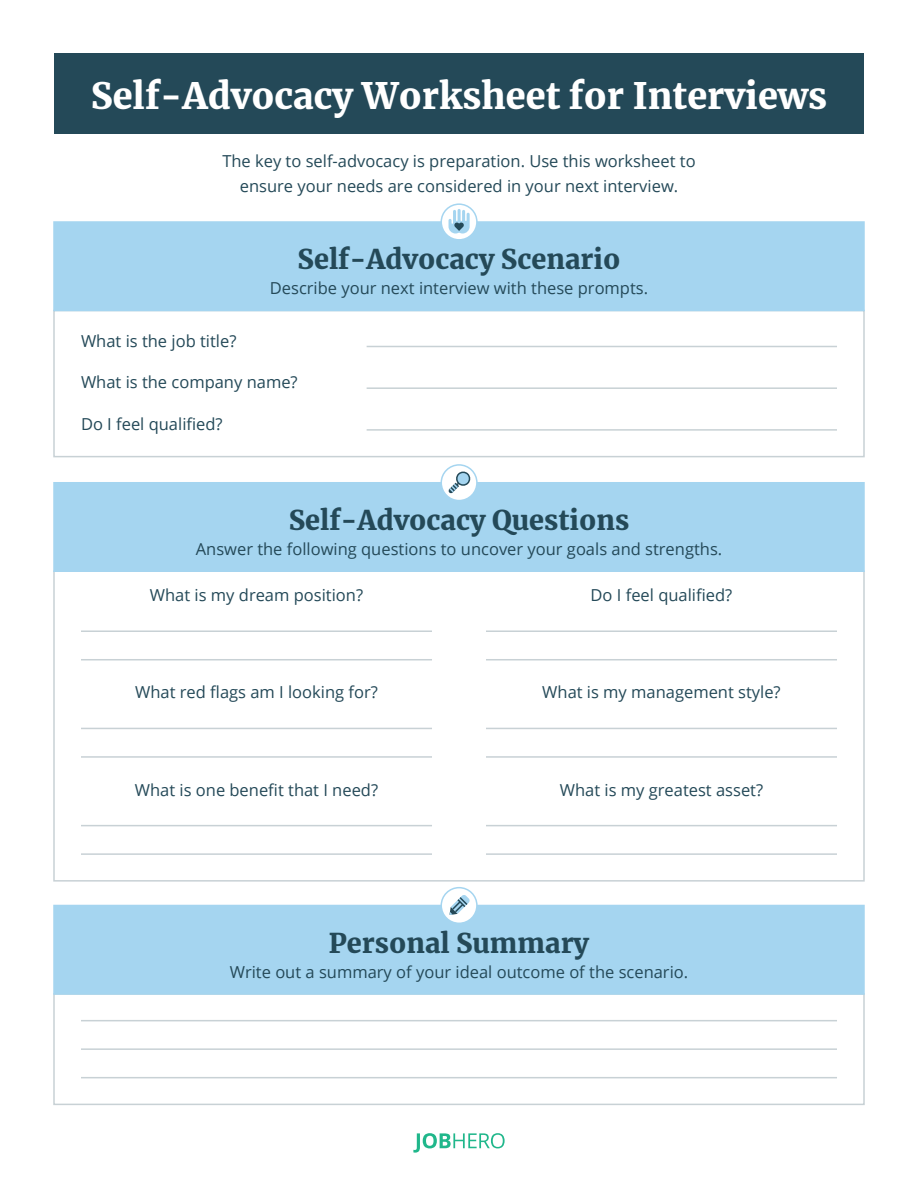
<style>
.page{position:relative;width:918px;height:1188px;background:#fff}
.page>*{position:absolute;margin:0;border:0;box-sizing:border-box;transform-origin:0 0}
.t1{font:900 36px "Merriweather";color:#fff}
.t2{font:900 27px "Merriweather";color:#244958}
.t3{font:16.5px/25.2px "Open Sans";color:#244958;text-align:center}
</style>
<div class="page">
<svg style="left:413px;top:1133px;width:92px;height:20px"></svg>
<div style="left:53px;top:993px;width:812px;height:112px;border:2px solid #c8d1d5"></div>
<hr style="left:81px;top:1048px;width:756px;height:2px;background:#c8d1d5">
<hr style="left:81px;top:1020px;width:756px;height:1px;background:#c8d1d5">
<hr style="left:81px;top:1077px;width:756px;height:1px;background:#c8d1d5">
<div style="left:53px;top:570px;width:812px;height:312px;border:2px solid #c8d1d5"></div>
<hr style="left:367px;top:346px;width:470px;height:1px;background:#c8d1d5">
<hr style="left:367px;top:387px;width:470px;height:2px;background:#c8d1d5">
<div style="left:53px;top:310px;width:812px;height:147px;border:2px solid #c8d1d5"></div>
<hr style="left:367px;top:429px;width:470px;height:2px;background:#c8d1d5">
<hr style="left:81px;top:659px;width:351px;height:1px;background:#c8d1d5">
<hr style="left:81px;top:630px;width:351px;height:2px;background:#c8d1d5">
<hr style="left:486px;top:659px;width:351px;height:1px;background:#c8d1d5">
<hr style="left:486px;top:630px;width:351px;height:2px;background:#c8d1d5">
<hr style="left:81px;top:756px;width:351px;height:2px;background:#c8d1d5">
<hr style="left:81px;top:728px;width:351px;height:1px;background:#c8d1d5">
<hr style="left:486px;top:756px;width:351px;height:2px;background:#c8d1d5">
<hr style="left:486px;top:728px;width:351px;height:1px;background:#c8d1d5">
<hr style="left:81px;top:853px;width:351px;height:2px;background:#c8d1d5">
<hr style="left:81px;top:825px;width:351px;height:1px;background:#c8d1d5">
<hr style="left:486px;top:853px;width:351px;height:2px;background:#c8d1d5">
<hr style="left:486px;top:825px;width:351px;height:1px;background:#c8d1d5">
<div style="left:54px;top:53px;width:810px;height:81px;background:#244958"></div>
<div style="left:53px;top:221px;width:812px;height:90px;background:#a5d5f0;border:2px solid #a5d5f0"></div>
<div style="left:53px;top:482px;width:812px;height:90px;background:#a5d5f0"></div>
<div style="left:53px;top:905px;width:812px;height:90px;background:#a5d5f0;border:2px solid #a5d5f0"></div>
<div style="left:441px;top:888px;width:36px;height:35px;background:#fff;border-radius:50%"></div>
<div style="left:441px;top:887px;width:37px;height:37px;border:2px solid #a5d5f0;border-radius:50%"></div>
<svg style="left:450px;top:895px;width:20px;height:20px"></svg>
<svg style="left:441px;top:204px;width:36px;height:36px"></svg>
<div style="left:441px;top:203px;width:37px;height:38px;border:2px solid #a5d5f0;border-radius:50%"></div>
<svg style="left:449px;top:209px;width:21px;height:25px"></svg>
<svg style="left:441px;top:465px;width:36px;height:36px"></svg>
<div style="left:441px;top:464px;width:37px;height:37px;border:2px solid #a5d5f0;border-radius:50%"></div>
<svg style="left:448px;top:470px;width:24px;height:24px"></svg>
<h1 class="t1" style="left:91px;top:70px;width:738px">Self-Advocacy Worksheet for Interviews</h1>
<p class="t3" style="left:222px;top:148px;width:475px">The key to self-advocacy is preparation. Use this worksheet to ensure your needs are considered in your next interview.</p>
<h2 class="t2" style="left:298px;top:241px;width:324px">Self-Advocacy Scenario</h2>
<p class="t3" style="left:270px;top:275px;width:380px">Describe your next interview with these prompts.</p>
<p class="t3" style="left:81px;top:327px;width:157px">What is the job title?</p>
<p class="t3" style="left:81px;top:369px;width:218px">What is the company name?</p>
<p class="t3" style="left:81px;top:411px;width:143px">Do I feel qualified?</p>
<h2 class="t2" style="left:289px;top:501px;width:342px">Self-Advocacy Questions</h2>
<p class="t3" style="left:196px;top:536px;width:528px">Answer the following questions to uncover your goals and strengths.</p>
<p class="t3" style="left:150px;top:582px;width:215px">What is my dream position?</p>
<p class="t3" style="left:591px;top:582px;width:143px">Do I feel qualified?</p>
<p class="t3" style="left:135px;top:679px;width:244px">What red flags am I looking for?</p>
<p class="t3" style="left:542px;top:679px;width:240px">What is my management style?</p>
<p class="t3" style="left:135px;top:777px;width:245px">What is one benefit that I need?</p>
<p class="t3" style="left:560px;top:777px;width:205px">What is my greatest asset?</p>
<h2 class="t2" style="left:329px;top:924px;width:262px">Personal Summary</h2>
<p class="t3" style="left:230px;top:959px;width:460px">Write out a summary of your ideal outcome of the scenario.</p>
</div>
